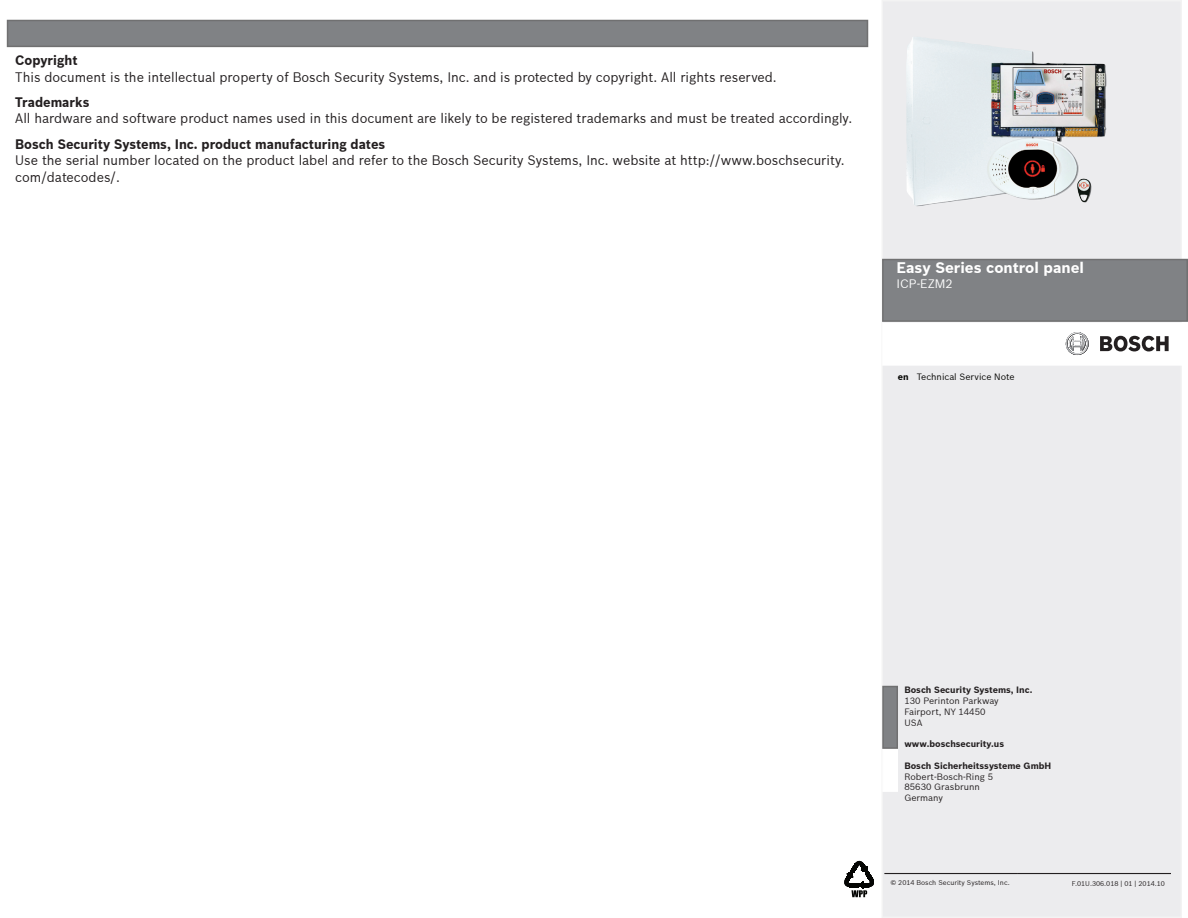
<style>
.page{position:relative;width:1188px;height:918px;background:#fff}
.page>*{position:absolute;margin:0;border:0;box-sizing:border-box;transform-origin:0 0}
.t1{font:700 15px "Bosch Sans";color:#fff}
.t2{font:13.5px/16.2px "Bosch Sans";color:#231f20;scale:.95 1}
.t3{font:700 13.5px "Bosch Sans";color:#231f20;scale:.95 1}
.t4{font:12px "Bosch Sans";color:#fff}
.t5{font:9px/10.8px "Bosch Sans";color:#231f20}
.t6{font:700 9px "Bosch Sans";color:#231f20}
.t7{font:9px "Bosch Sans";color:#060604}
.t8{font:6.75px "Bosch Sans";color:#231f20}
.s1{font-weight:700}
</style>
<div class="page">
<svg style="left:844px;top:861px;width:29px;height:36px"></svg>
<div style="left:882px;top:0;width:300px;height:918px;background:#ececee"></div>
<div style="left:883px;top:323px;width:304px;height:42px;background:#fff"></div>
<div style="left:882px;top:322px;width:306px;height:44px;border:2px solid #fff"></div>
<div style="left:883px;top:260px;width:304px;height:61px;background:#808285"></div>
<div style="left:882px;top:259px;width:306px;height:63px;border:2px solid #707071"></div>
<svg style="left:1066px;top:332px;width:23px;height:23px"></svg>
<svg style="left:1100px;top:336px;width:69px;height:15px"></svg>
<div style="left:882px;top:749px;width:16px;height:43px;background:#fff"></div>
<div style="left:882px;top:686px;width:16px;height:63px;background:#808285;border:2px solid #707071"></div>
<div style="left:7px;top:20px;width:861px;height:27px;background:#808285;border:2px solid #707071"></div>
<img style="left:906px;top:38px;width:201px;height:169px">
<hr style="left:884px;top:873px;width:133px;height:1px;background:#231f20">
<hr style="left:1017px;top:873px;width:154px;height:1px;background:#231f20">
<p class="t3" style="left:15px;top:52px;width:67px">Copyright</p>
<p class="t2" style="left:15px;top:69px;width:803px">This document is the intellectual property of Bosch Security Systems, Inc. and is protected by copyright. All rights reserved.</p>
<p class="t3" style="left:15px;top:94px;width:80px">Trademarks</p>
<p class="t2" style="left:15px;top:110px;width:883px">All hardware and software product names used in this document are likely to be registered trademarks and must be treated accordingly.</p>
<p class="t3" style="left:15px;top:136px;width:391px">Bosch Security Systems, Inc. product manufacturing dates</p>
<p class="t2" style="left:15px;top:152px;width:875px">Use the serial number located on the product label and refer to the Bosch Security Systems, Inc. website at http://www.boschsecurity. com/datecodes/.</p>
<p class="t1" style="left:897px;top:258px;width:189px">Easy Series control panel</p>
<p class="t4" style="left:897px;top:276px;width:58px">ICP-EZM2</p>
<p class="t7" style="left:898px;top:372px;width:118px"><span class="s1">en</span> Technical Service Note</p>
<p class="t6" style="left:904px;top:684px;width:130px">Bosch Security Systems, Inc.</p>
<p class="t5" style="left:904px;top:695px;width:96px">130 Perinton Parkway<br>Fairport, NY 14450<br>USA</p>
<p class="t6" style="left:904px;top:738px;width:101px">www.boschsecurity.us</p>
<p class="t6" style="left:904px;top:760px;width:148px">Bosch Sicherheitssysteme GmbH</p>
<p class="t5" style="left:904px;top:771px;width:90px">Robert-Bosch-Ring 5<br>85630 Grasbrunn<br>Germany</p>
<p class="t8" style="left:890px;top:878px;width:121px">© 2014 Bosch Security Systems, Inc.</p>
<p class="t8" style="left:1072px;top:879px;width:95px">F.01U.306.018 | 01 | 2014.10</p>
</div>
